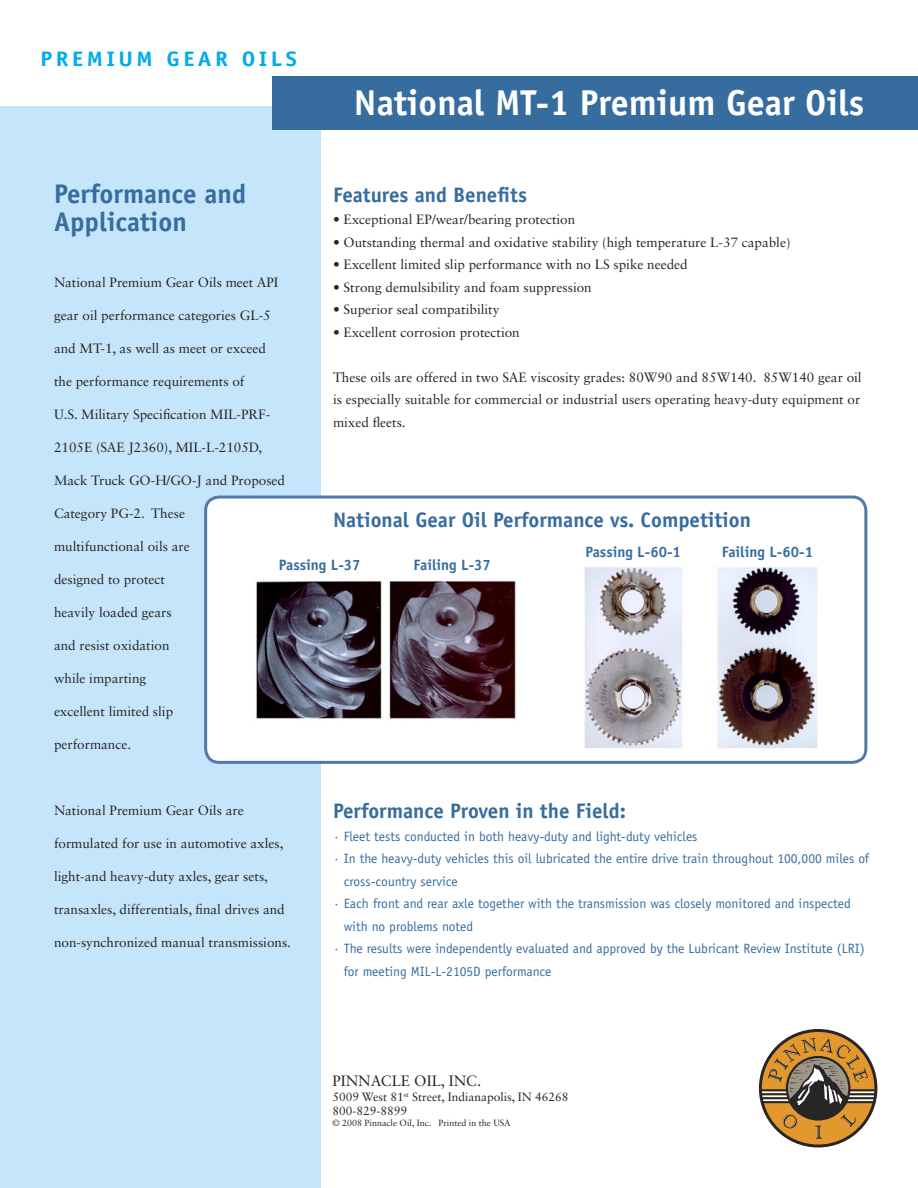
<style>
.page{position:relative;width:918px;height:1188px;background:#fff}
.page>*{position:absolute;margin:0;border:0;box-sizing:border-box;transform-origin:0 0}
.t1{font:700 36px "Officina Sans Std";color:#fff}
.t2{font:700 27px/27.8px "Officina Sans Std";color:#376d9e}
.t3{font:700 21px "Officina Sans Std";color:#376d9e}
.t4{font:700 21px "Officina Sans Std";letter-spacing:.15em;color:#00acec;scale:1.1 1}
.t5{font:700 15px "Officina Sans Std";color:#376d9e}
.t6{font:15px "Sabon LT Std";color:#272525}
.pin_text{font:13.5px/22.5px "Sabon LT Std";color:#272525;text-align:justify}
.t7{font:13.5px/22.5px "Officina Sans Std";color:#376d9e}
.t8{font:12px "Sabon LT Std";color:#272525}
.t9{font:9px "Sabon LT Std";color:#272525}
</style>
<div class="page">
<div style="left:0;top:106px;width:321px;height:1082px;background:#c5e5fa"></div>
<svg style="left:204px;top:495px;width:664px;height:267px"></svg>
<div style="left:272px;top:76px;width:646px;height:54px;background:#376d9e"></div>
<svg style="left:760px;top:1030px;width:116px;height:116px"></svg>
<hr style="left:760px;top:1091px;width:116px;height:2px;background:#fff">
<hr style="left:760px;top:1095px;width:116px;height:2px;background:#fff">
<hr style="left:760px;top:1099px;width:116px;height:2px;background:#fff">
<hr style="left:760px;top:1089px;width:116px;height:2px;background:#272525">
<hr style="left:760px;top:1097px;width:116px;height:2px;background:#272525">
<hr style="left:760px;top:1101px;width:116px;height:2px;background:#272525">
<hr style="left:760px;top:1093px;width:116px;height:2px;background:#272525">
<div style="left:759px;top:1029px;width:118px;height:118px;border:3px solid #272525;border-radius:50%"></div>
<svg style="left:768px;top:1038px;width:100px;height:101px;background:#a4804d"></svg>
<img style="left:253px;top:578px;width:265px;height:143px">
<img style="left:583px;top:566px;width:236px;height:183px">
<p class="t4" style="left:40px;top:46px;width:235px">PREMIUM GEAR OILS</p>
<p class="t1" style="left:354px;top:81px;width:512px">National MT-1 Premium Gear Oils</p>
<p class="t2" style="left:54px;top:180px;width:194px">Performance and<br>Application</p>
<p class="pin_text" style="left:54px;top:270px;width:226px">National Premium Gear Oils meet API</p>
<p class="pin_text" style="left:54px;top:303px;width:218px">gear oil performance categories GL-5</p>
<p class="pin_text" style="left:54px;top:336px;width:213px">and MT-1, as well as meet or exceed</p>
<p class="pin_text" style="left:54px;top:369px;width:192px">the performance requirements of</p>
<p class="pin_text" style="left:54px;top:402px;width:218px">U.S. Military Specification MIL-PRF-</p>
<p class="pin_text" style="left:54px;top:435px;width:210px">2105E (SAE J2360), MIL-L-2105D,</p>
<p class="pin_text" style="left:54px;top:468px;width:233px">Mack Truck GO-H/GO-J and Proposed</p>
<p class="pin_text" style="left:54px;top:501px;width:133px">Category PG-2. These</p>
<p class="pin_text" style="left:54px;top:534px;width:137px">multifunctional oils are</p>
<p class="pin_text" style="left:54px;top:567px;width:113px">designed to protect</p>
<p class="pin_text" style="left:54px;top:600px;width:119px">heavily loaded gears</p>
<p class="pin_text" style="left:54px;top:633px;width:117px">and resist oxidation</p>
<p class="pin_text" style="left:54px;top:666px;width:94px">while imparting</p>
<p class="pin_text" style="left:54px;top:699px;width:121px">excellent limited slip</p>
<p class="pin_text" style="left:54px;top:732px;width:79px">performance.</p>
<p class="t3" style="left:333px;top:181px;width:196px">Features and Benefits</p>
<p class="pin_text" style="left:333px;top:208px;width:244px">• Exceptional EP/wear/bearing protection</p>
<p class="pin_text" style="left:333px;top:230px;width:459px">• Outstanding thermal and oxidative stability (high temperature L-37 capable)</p>
<p class="pin_text" style="left:333px;top:253px;width:356px">• Excellent limited slip performance with no LS spike needed</p>
<p class="pin_text" style="left:333px;top:275px;width:260px">• Strong demulsibility and foam suppression</p>
<p class="pin_text" style="left:333px;top:298px;width:168px">• Superior seal compatibility</p>
<p class="pin_text" style="left:333px;top:320px;width:188px">• Excellent corrosion protection</p>
<p class="pin_text" style="left:333px;top:365px;width:530px">These oils are offered in two SAE viscosity grades: 80W90 and 85W140. 85W140 gear oil is especially suitable for commercial or industrial users operating heavy-duty equipment or mixed fleets.</p>
<p class="t3" style="left:333px;top:507px;width:420px">National Gear Oil Performance vs. Competition</p>
<p class="t5" style="left:586px;top:542px;width:97px">Passing L-60-1</p>
<p class="t5" style="left:722px;top:542px;width:93px">Failing L-60-1</p>
<p class="t5" style="left:279px;top:555px;width:83px">Passing L-37</p>
<p class="t5" style="left:413px;top:555px;width:79px">Failing L-37</p>
<p class="pin_text" style="left:54px;top:798px;width:191px">National Premium Gear Oils are</p>
<p class="pin_text" style="left:54px;top:831px;width:231px">formulated for use in automotive axles,</p>
<p class="pin_text" style="left:54px;top:864px;width:216px">light-and heavy-duty axles, gear sets,</p>
<p class="pin_text" style="left:54px;top:897px;width:232px">transaxles, differentials, final drives and</p>
<p class="pin_text" style="left:54px;top:930px;width:239px">non-synchronized manual transmissions.</p>
<p class="t3" style="left:333px;top:798px;width:294px">Performance Proven in the Field:</p>
<p class="t7" style="left:333px;top:825px;width:366px">· Fleet tests conducted in both heavy-duty and light-duty vehicles</p>
<p class="t7" style="left:344px;top:848px;width:527px;text-indent:-11px">· In the heavy-duty vehicles this oil lubricated the entire drive train throughout 100,000 miles of cross-country service</p>
<p class="t7" style="left:344px;top:893px;width:509px;text-indent:-11px">· Each front and rear axle together with the transmission was closely monitored and inspected with no problems noted</p>
<p class="t7" style="left:344px;top:938px;width:523px;text-indent:-11px">· The results were independently evaluated and approved by the Lubricant Review Institute (LRI) for meeting MIL-L-2105D performance</p>
<p class="t6" style="left:332px;top:1072px;width:150px">PINNACLE OIL, INC.</p>
<p class="t8" style="left:332px;top:1090px;width:238px">5009 West 81<sup>st</sup> Street, Indianapolis, IN 46268</p>
<p class="t8" style="left:332px;top:1104px;width:76px">800-829-8899</p>
<p class="t9" style="left:332px;top:1118px;width:180px">© 2008 Pinnacle Oil, Inc. Printed in the USA</p>
</div>
